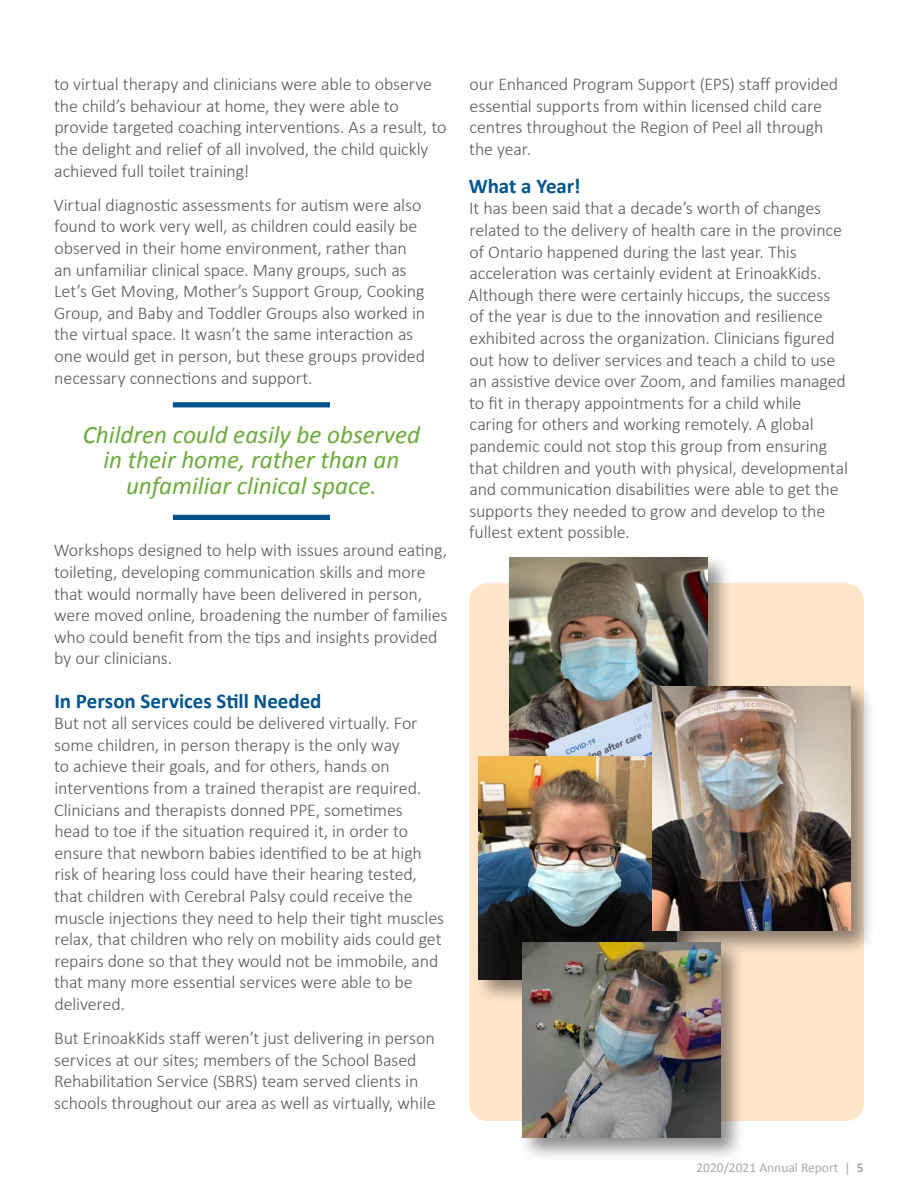
<style>
.page{position:relative;width:918px;height:1188px;background:#fff}
.page>*{position:absolute;margin:0;border:0;box-sizing:border-box;transform-origin:0 0}
.t1{font:italic 25.2px/25.2px "Calibri";color:#6baa3a;text-align:center}
.t2{font:700 21px "Calibri";letter-spacing:-.005em;color:#00538b}
.t3{font:300 18px/21.6px "Calibri";letter-spacing:-.01em;color:#58595b}
.t4{font:13.5px "Calibri";color:#a7a9ac}
.s1{font-weight:700}
</style>
<div class="page">
<div style="left:173px;top:515px;width:157px;height:5px;background:#00538b"></div>
<div style="left:173px;top:402px;width:157px;height:5px;background:#00538b"></div>
<div style="left:469px;top:583px;width:395px;height:538px;background:#ffe6ca;border-radius:18px"></div>
<div style="left:506px;top:553px;width:227px;height:274px;background:#000;opacity:.45"></div>
<img style="left:510px;top:557px;width:198px;height:195px">
<div style="left:474px;top:752px;width:227px;height:252px;background:#000;opacity:.45"></div>
<img style="left:478px;top:756px;width:170px;height:223px">
<div style="left:648px;top:682px;width:227px;height:274px;background:#000;opacity:.45"></div>
<img style="left:652px;top:687px;width:198px;height:244px">
<div style="left:518px;top:939px;width:228px;height:223px;background:#000;opacity:.45"></div>
<img style="left:523px;top:943px;width:198px;height:194px">
<p class="t3" style="left:54px;top:73px;width:380px">to virtual therapy and clinicians were able to observe</p>
<p class="t3" style="left:54px;top:95px;width:394px">the child’s behaviour at home, they were able to provide targeted coaching interventions. As a result, to</p>
<p class="t3" style="left:54px;top:138px;width:376px">the delight and relief of all involved, the child quickly achieved full toilet training!</p>
<p class="t3" style="left:54px;top:194px;width:369px">Virtual diagnostic assessments for autism were also found to work very well, as children could easily be observed in their home environment, rather than an unfamiliar clinical space. Many groups, such as</p>
<p class="t3" style="left:54px;top:280px;width:373px;text-align:justify">Let’s Get Moving, Mother’s Support Group, Cooking Group, and Baby and Toddler Groups also worked in the virtual space. It wasn’t the same interaction as</p>
<p class="t3" style="left:55px;top:345px;width:372px">one would get in person, but these groups provided</p>
<p class="t3" style="left:54px;top:367px;width:260px">necessary connections and support.</p>
<p class="t1" style="left:83px;top:421px;width:339px">Children could easily be observed in their home, rather than an</p>
<p class="t1" style="left:126px;top:472px;width:252px">unfamiliar clinical space.</p>
<p class="t3" style="left:54px;top:539px;width:395px">Workshops designed to help with issues around eating, toileting, developing communication skills and more</p>
<p class="t3" style="left:54px;top:583px;width:395px">that would normally have been delivered in person, were moved online, broadening the number of families</p>
<p class="t3" style="left:54px;top:626px;width:385px">who could benefit from the tips and insights provided</p>
<p class="t3" style="left:54px;top:647px;width:119px">by our clinicians.</p>
<p class="t2" style="left:54px;top:686px;width:269px">In Person Services Still Needed</p>
<p class="t3" style="left:54px;top:712px;width:365px">But not all services could be delivered virtually. For some children, in person therapy is the only way to achieve their goals, and for others, hands on</p>
<p class="t3" style="left:54px;top:777px;width:369px">interventions from a trained therapist are required.<br>Clinicians and therapists donned PPE, sometimes head to toe if the situation required it, in order to ensure that newborn babies identified to be at high</p>
<p class="t3" style="left:54px;top:863px;width:364px">risk of hearing loss could have their hearing tested, that children with Cerebral Palsy could receive the</p>
<p class="t3" style="left:54px;top:907px;width:391px">muscle injections they need to help their tight muscles</p>
<p class="t3" style="left:54px;top:928px;width:389px">relax, that children who rely on mobility aids could get repairs done so that they would not be immobile, and</p>
<p class="t3" style="left:54px;top:971px;width:360px">that many more essential services were able to be</p>
<p class="t3" style="left:54px;top:993px;width:72px">delivered.</p>
<p class="t3" style="left:54px;top:1027px;width:382px">But ErinoakKids staff weren’t just delivering in person services at our sites; members of the School Based<br>Rehabilitation Service (SBRS) team served clients in</p>
<p class="t3" style="left:54px;top:1092px;width:383px">schools throughout our area as well as virtually, while</p>
<p class="t3" style="left:470px;top:73px;width:370px">our Enhanced Program Support (EPS) staff provided essential supports from within licensed child care</p>
<p class="t3" style="left:469px;top:116px;width:356px">centres throughout the Region of Peel all through the year.</p>
<p class="t2" style="left:469px;top:171px;width:113px">What a Year!</p>
<p class="t3" style="left:469px;top:197px;width:353px">It has been said that a decade’s worth of changes</p>
<p class="t3" style="left:469px;top:219px;width:374px">related to the delivery of health care in the province of Ontario happened during the last year. This</p>
<p class="t3" style="left:469px;top:262px;width:354px">acceleration was certainly evident at ErinoakKids.</p>
<p class="t3" style="left:469px;top:284px;width:363px">Although there were certainly hiccups, the success</p>
<p class="t3" style="left:470px;top:305px;width:367px">of the year is due to the innovation and resilience exhibited across the organization. Clinicians figured</p>
<p class="t3" style="left:470px;top:349px;width:367px">out how to deliver services and teach a child to use</p>
<p class="t3" style="left:469px;top:370px;width:378px">an assistive device over Zoom, and families managed to fit in therapy appointments for a child while</p>
<p class="t3" style="left:469px;top:413px;width:380px">caring for others and working remotely. A global pandemic could not stop this group from ensuring that children and youth with physical, developmental</p>
<p class="t3" style="left:469px;top:478px;width:371px">and communication disabilities were able to get the</p>
<p class="t3" style="left:469px;top:500px;width:358px">supports they needed to grow and develop to the fullest extent possible.</p>
<p class="t4" style="left:696px;top:1158px;width:169px">2020/2021 Annual Report | <span class="s1">5</span></p>
</div>
